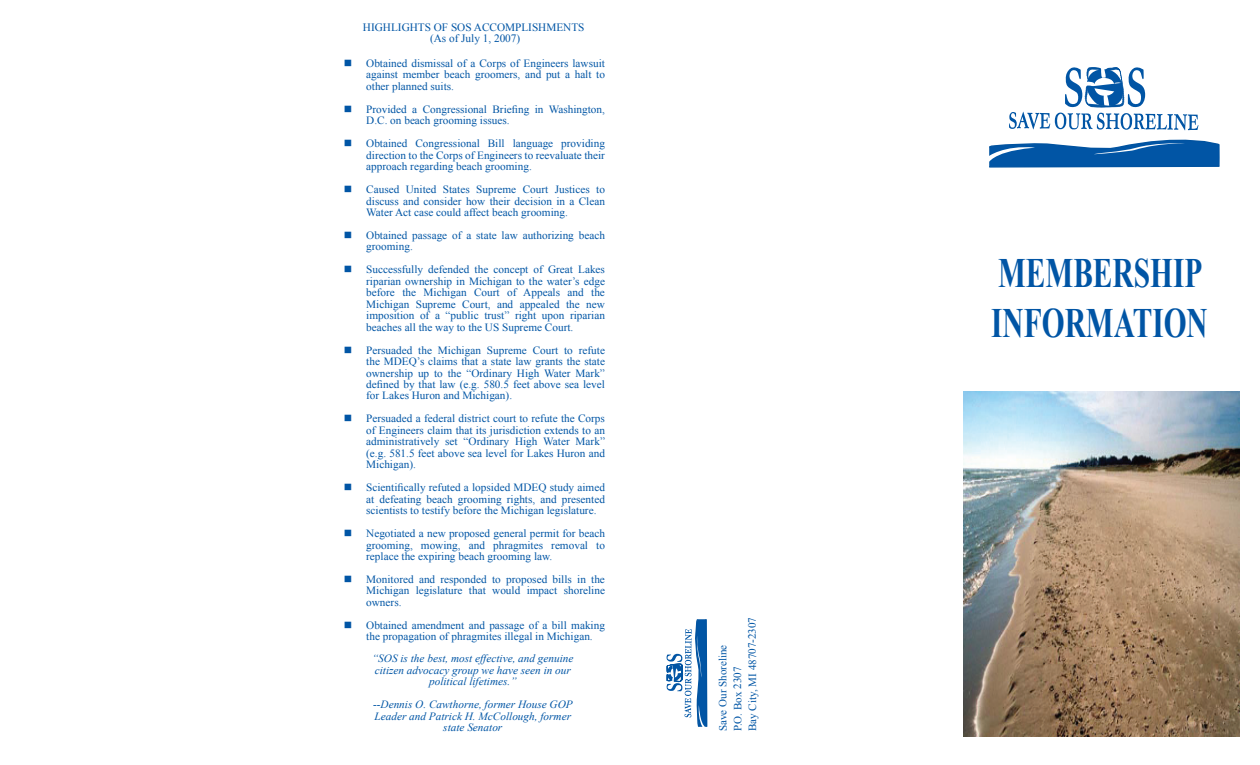
<style>
.page{position:relative;width:1260px;height:765px;background:#fff}
.page>*{position:absolute;margin:0;border:0;box-sizing:border-box;transform-origin:0 0}
.t1{font:700 41.75px "Times New Roman";color:#0155a5;scale:.7 1}
.t2{font:11.25px "Times New Roman";color:#0155a5}
.t3{font:11.12px/11.5px "Times New Roman";color:#0155a5;text-align:justify}
.Normal__Web{font:italic 11.12px/11.5px "Times New Roman";color:#0155a5;text-align:center}
.t4{font:11px "Times New Roman";color:#0155a5}
</style>
<div class="page">
<svg style="left:666px;top:619px;width:42px;height:108px"></svg>
<svg style="left:989px;top:67px;width:230px;height:101px"></svg>
<img style="left:964px;top:392px;width:276px;height:344px">
<p class="t2" style="left:363px;top:20px;width:223px">HIGHLIGHTS OF SOS ACCOMPLISHMENTS</p>
<p class="t2" style="left:430px;top:32px;width:92px">(As of July 1, 2007)</p>
<p class="t3" style="left:366px;top:57px;width:240px;text-indent:-22px">■ Obtained dismissal of a Corps of Engineers lawsuit against member beach groomers, and put a halt to other planned suits.</p>
<p class="t3" style="left:366px;top:103px;width:240px;text-indent:-22px">■ Provided a Congressional Briefing in Washington,<br>D.C. on beach grooming issues.</p>
<p class="t3" style="left:366px;top:138px;width:240px;text-indent:-22px">■ Obtained Congressional Bill language providing direction to the Corps of Engineers to reevaluate their approach regarding beach grooming.</p>
<p class="t3" style="left:366px;top:183px;width:240px;text-indent:-22px">■ Caused United States Supreme Court Justices to discuss and consider how their decision in a Clean Water Act case could affect beach grooming.</p>
<p class="t3" style="left:366px;top:229px;width:240px;text-indent:-22px">■ Obtained passage of a state law authorizing beach grooming.</p>
<p class="t3" style="left:366px;top:264px;width:240px;text-indent:-22px">■ Successfully defended the concept of Great Lakes riparian ownership in Michigan to the water’s edge before the Michigan Court of Appeals and the Michigan Supreme Court, and appealed the new imposition of a “public trust” right upon riparian beaches all the way to the US Supreme Court.</p>
<p class="t3" style="left:366px;top:344px;width:240px;text-indent:-22px">■ Persuaded the Michigan Supreme Court to refute the MDEQ’s claims that a state law grants the state ownership up to the “Ordinary High Water Mark” defined by that law (e.g. 580.5 feet above sea level for Lakes Huron and Michigan).</p>
<p class="t3" style="left:366px;top:413px;width:240px;text-indent:-22px">■ Persuaded a federal district court to refute the Corps of Engineers claim that its jurisdiction extends to an administratively set “Ordinary High Water Mark” (e.g. 581.5 feet above sea level for Lakes Huron and Michigan).</p>
<p class="t3" style="left:366px;top:482px;width:240px;text-indent:-22px">■ Scientifically refuted a lopsided MDEQ study aimed at defeating beach grooming rights, and presented scientists to testify before the Michigan legislature.</p>
<p class="t3" style="left:366px;top:527px;width:240px;text-indent:-22px">■ Negotiated a new proposed general permit for beach grooming, mowing, and phragmites removal to replace the expiring beach grooming law.</p>
<p class="t3" style="left:366px;top:573px;width:240px;text-indent:-22px">■ Monitored and responded to proposed bills in the Michigan legislature that would impact shoreline owners.</p>
<p class="t3" style="left:366px;top:619px;width:240px;text-indent:-22px">■ Obtained amendment and passage of a bill making the propagation of phragmites illegal in Michigan.</p>
<p class="Normal__Web" style="left:372px;top:653px;width:203px">“SOS is the best, most effective, and genuine citizen advocacy group we have seen in our political lifetimes.”</p>
<p class="Normal__Web" style="left:373px;top:699px;width:201px;text-align:left">--Dennis O. Cawthorne, former House GOP<br>Leader and Patrick H. McCollough, former</p>
<p class="Normal__Web" style="left:443px;top:722px;width:61px">state Senator</p>
<p class="t4" style="left:746px;top:731px;width:116px;rotate:-90deg">Bay City, MI 48707-2307</p>
<p class="t4" style="left:717px;top:731px;width:88px;rotate:-90deg">Save Our Shoreline</p>
<p class="t4" style="left:731px;top:731px;width:66px;rotate:-90deg">P.O. Box 2307</p>
<p class="t1" style="left:998px;top:249px;width:293px">MEMBERSHIP</p>
<p class="t1" style="left:991px;top:299px;width:311px">INFORMATION</p>
</div>
